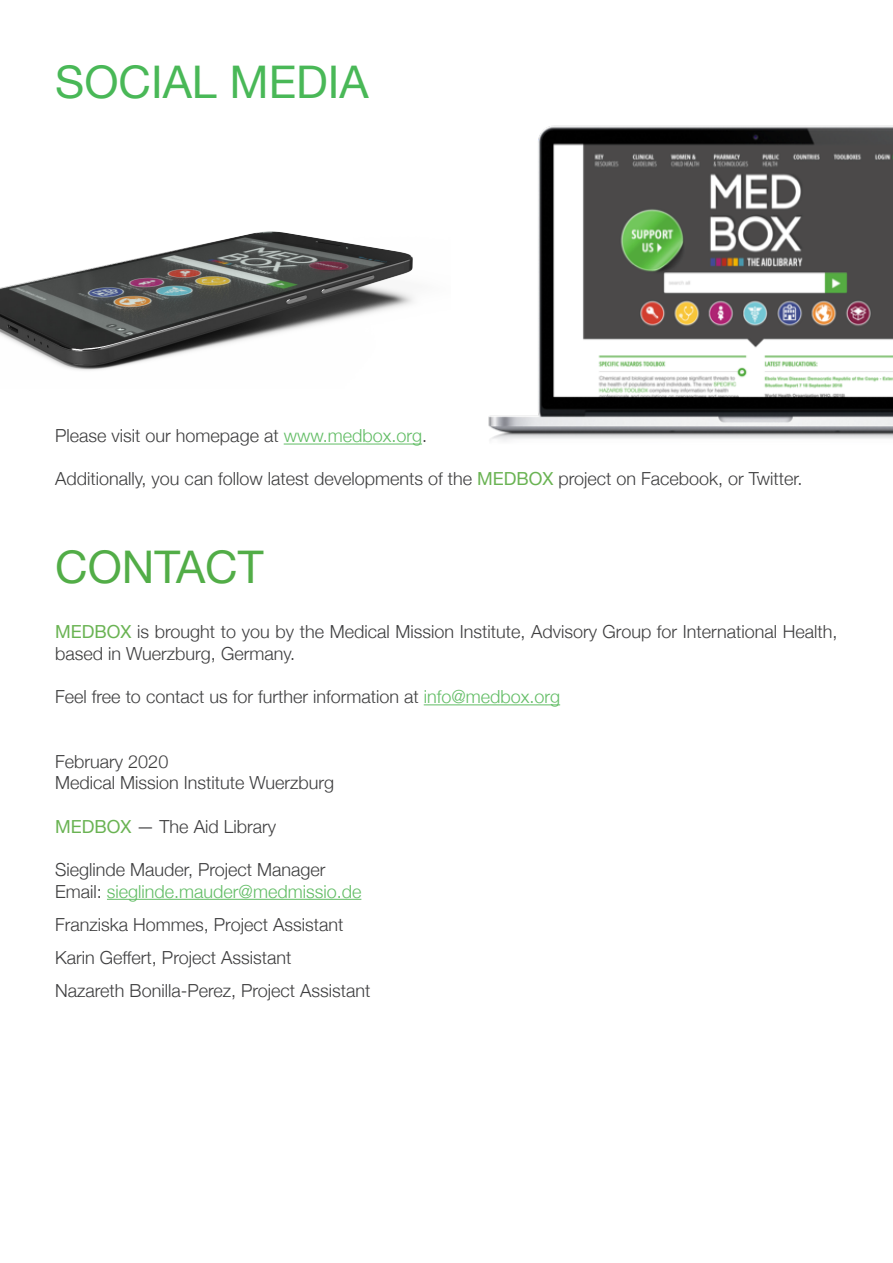
<style>
.page{position:relative;width:893px;height:1263px;background:#fff}
.page>*{position:absolute;margin:0;border:0;box-sizing:border-box;transform-origin:0 0}
.Headline_2{font:45px "Helvetica Neue";color:#49b857}
.Headline_1{font:45px "Helvetica Neue";color:#52ad47}
.t1{font:300 18px/21.6px "Helvetica Neue";color:#3e3e3f}
.t2{font:300 18px "Helvetica Neue";color:#62bd65}
.s1{color:#62bd65}
.s2{font-weight:400;color:#6ab353}
.s3{color:#3e3e3f}
</style>
<div class="page">
<hr style="left:284px;top:444px;width:138px;height:1px;background:#62bd65">
<hr style="left:424px;top:704px;width:136px;height:1px;background:#62bd65">
<hr style="left:107px;top:899px;width:254px;height:1px;background:#62bd65">
<img style="left:488px;top:125px;width:405px;height:316px">
<img style="left:0;top:231px;width:413px;height:140px">
<p class="Headline_2" style="left:55px;top:44px;width:315px">SOCIAL MEDIA</p>
<p class="t1" style="left:55px;top:424px;width:373px">Please visit our homepage at <span class="s1">www.medbox.org</span>.</p>
<p class="t1" style="left:55px;top:467px;width:749px">Additionally, you can follow latest developments of the <span class="s2">MEDBOX</span> project on Facebook, or Twitter.</p>
<p class="Headline_1" style="left:55px;top:528px;width:210px">CONTACT</p>
<p class="t1" style="left:55px;top:620px;width:784px"><span class="s2">MEDBOX</span> is brought to you by the Medical Mission Institute, Advisory Group for International Health, based in Wuerzburg, Germany.</p>
<p class="t1" style="left:55px;top:685px;width:506px">Feel free to contact us for further information at <span class="s1">info@medbox.org</span></p>
<p class="t1" style="left:55px;top:750px;width:115px">February 2020</p>
<p class="t1" style="left:55px;top:771px;width:280px">Medical Mission Institute Wuerzburg</p>
<p class="t1" style="left:55px;top:814px;width:222px"><span class="s2">MEDBOX</span> — The Aid Library</p>
<p class="t1" style="left:55px;top:858px;width:272px">Sieglinde Mauder, Project Manager</p>
<p class="t2" style="left:55px;top:876px;width:308px"><span class="s3">Email:</span> sieglinde.mauder@medmissio.de</p>
<p class="t1" style="left:55px;top:912px;width:290px">Franziska Hommes, Project Assistant</p>
<p class="t1" style="left:55px;top:945px;width:238px">Karin Geffert, Project Assistant</p>
<p class="t1" style="left:55px;top:978px;width:317px">Nazareth Bonilla-Perez, Project Assistant</p>
</div>
